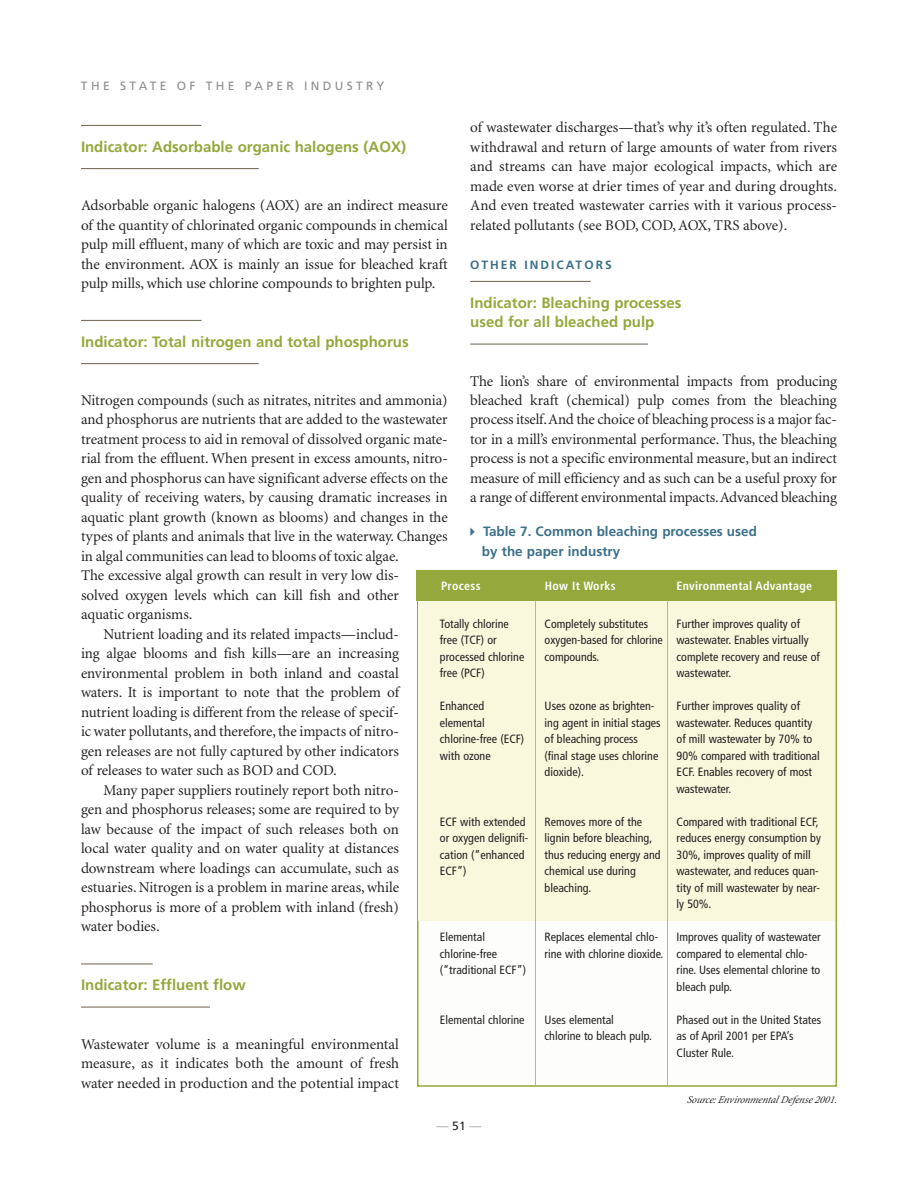
<style>
.page{position:relative;width:918px;height:1188px;background:#fff}
.page>*{position:absolute;margin:0;border:0;box-sizing:border-box;transform-origin:0 0}
.t1{font:15px/19.5px "Minion MM.345.584.11";letter-spacing:-.005em;color:#231f20;text-align:justify}
.t2{font:700 15px/19.5px "Frutiger";color:#94a83c}
.t3{font:700 13.5px/19.5px "Frutiger";color:#3c708b}
.t4{font:condensed 12px/16.5px "Frutiger";color:#231f20}
.t5{font:700 condensed 12px "Frutiger";letter-spacing:.02em;color:#fff}
.t6{font:12px "Frutiger";letter-spacing:.28em;color:#8a8c8f}
.t7{font:700 12px "Frutiger";letter-spacing:.165em;color:#3c708b}
.t8{font:12px "Frutiger";color:#a8a9ad}
.t9{font:italic 10.5px "Minion MM It.345.584.11";color:#231f20}
.s1{color:#231f20}
</style>
<div class="page">
<hr style="left:81px;top:125px;width:121px;height:1px;background:#7c7261">
<hr style="left:81px;top:168px;width:178px;height:1px;background:#7c7261">
<hr style="left:81px;top:320px;width:121px;height:1px;background:#7c7261">
<hr style="left:81px;top:363px;width:178px;height:1px;background:#7c7261">
<hr style="left:81px;top:963px;width:72px;height:2px;background:#7c7261">
<hr style="left:81px;top:1007px;width:129px;height:1px;background:#7c7261">
<hr style="left:470px;top:281px;width:121px;height:1px;background:#7c7261">
<hr style="left:470px;top:344px;width:178px;height:1px;background:#7c7261">
<div style="left:418px;top:571px;width:418px;height:515px;background:#fdfefb"></div>
<div style="left:418px;top:570px;width:417px;height:350px;background:#f9f7dc"></div>
<div style="left:417px;top:570px;width:420px;height:31px;background:#94a83c"></div>
<hr style="left:535px;top:601px;width:1px;height:484px;background:#b2b3b7">
<hr style="left:667px;top:601px;width:1px;height:484px;background:#b2b3b7">
<p class="t6" style="left:81px;top:81px;width:305px">THE STATE OF THE PAPER INDUSTRY</p>
<p class="t2" style="left:81px;top:138px;width:327px">Indicator: Adsorbable organic halogens (AOX)</p>
<p class="t1" style="left:81px;top:197px;width:368px">Adsorbable organic halogens (AOX) are an indirect measure of the quantity of chlorinated organic compounds in chemical pulp mill effluent, many of which are toxic and may persist in the environment. AOX is mainly an issue for bleached kraft pulp mills, which use chlorine compounds to brighten pulp.</p>
<p class="t2" style="left:81px;top:333px;width:329px">Indicator: Total nitrogen and total phosphorus</p>
<p class="t1" style="left:470px;top:119px;width:368px">of wastewater discharges—that’s why it’s often regulated. The withdrawal and return of large amounts of water from rivers and streams can have major ecological impacts, which are made even worse at drier times of year and during droughts.<br>And even treated wastewater carries with it various process&shy;related pollutants (see BOD, COD, AOX, TRS above).</p>
<p class="t7" style="left:470px;top:260px;width:143px">OTHER INDICATORS</p>
<p class="t2" style="left:470px;top:294px;width:213px">Indicator: Bleaching processes used for all bleached pulp</p>
<p class="t1" style="left:470px;top:372px;width:368px">The lion’s share of environmental impacts from producing bleached kraft (chemical) pulp comes from the bleaching process itself.And the choice of bleaching process is a major fac&shy;tor in a mill’s environmental performance. Thus, the bleaching process is not a specific environmental measure, but an indirect measure of mill efficiency and as such can be a useful proxy for a range of different environmental impacts.Advanced bleaching</p>
<p class="t1" style="left:81px;top:392px;width:368px">Nitrogen compounds (such as nitrates, nitrites and ammonia)</p>
<p class="t1" style="left:81px;top:411px;width:368px">and phosphorus are nutrients that are added to the wastewater</p>
<p class="t1" style="left:81px;top:431px;width:368px">treatment process to aid in removal of dissolved organic mate-</p>
<p class="t1" style="left:81px;top:450px;width:368px">rial from the effluent. When present in excess amounts, nitro-</p>
<p class="t1" style="left:81px;top:470px;width:368px">gen and phosphorus can have significant adverse effects on the</p>
<p class="t1" style="left:81px;top:489px;width:368px">quality of receiving waters, by causing dramatic increases in</p>
<p class="t1" style="left:81px;top:509px;width:368px">aquatic plant growth (known as blooms) and changes in the</p>
<p class="t1" style="left:81px;top:528px;width:368px">types of plants and animals that live in the waterway. Changes</p>
<p class="t1" style="left:81px;top:548px;width:319px">in algal communities can lead to blooms of toxic algae.</p>
<p class="t1" style="left:81px;top:567px;width:320px">The excessive algal growth can result in very low dis-</p>
<p class="t1" style="left:81px;top:587px;width:319px">solved oxygen levels which can kill fish and other</p>
<p class="t1" style="left:81px;top:606px;width:113px">aquatic organisms.</p>
<p class="t1" style="left:103px;top:626px;width:297px">Nutrient loading and its related impacts—includ-</p>
<p class="t1" style="left:81px;top:645px;width:320px">ing algae blooms and fish kills—are an increasing</p>
<p class="t1" style="left:81px;top:665px;width:319px">environmental problem in both inland and coastal</p>
<p class="t1" style="left:81px;top:684px;width:320px">waters. It is important to note that the problem of</p>
<p class="t1" style="left:81px;top:704px;width:319px">nutrient loading is different from the release of specif-</p>
<p class="t1" style="left:81px;top:723px;width:319px">ic water pollutants, and therefore, the impacts of nitro-</p>
<p class="t1" style="left:81px;top:743px;width:319px">gen releases are not fully captured by other indicators</p>
<p class="t1" style="left:81px;top:762px;width:257px">of releases to water such as BOD and COD.</p>
<p class="t1" style="left:103px;top:782px;width:297px">Many paper suppliers routinely report both nitro-</p>
<p class="t1" style="left:81px;top:801px;width:320px">gen and phosphorus releases; some are required to by</p>
<p class="t1" style="left:81px;top:821px;width:319px">law because of the impact of such releases both on</p>
<p class="t1" style="left:81px;top:840px;width:319px">local water quality and on water quality at distances</p>
<p class="t1" style="left:81px;top:860px;width:320px">downstream where loadings can accumulate, such as</p>
<p class="t1" style="left:81px;top:879px;width:320px">estuaries. Nitrogen is a problem in marine areas, while</p>
<p class="t1" style="left:81px;top:899px;width:320px">phosphorus is more of a problem with inland (fresh)</p>
<p class="t1" style="left:81px;top:918px;width:80px">water bodies.</p>
<p class="t3" style="left:482px;top:523px;width:277px;text-indent:-17px">✔ Table 7. Common bleaching processes used by the paper industry</p>
<p class="t5" style="left:441px;top:581px;width:41px">Process</p>
<p class="t5" style="left:545px;top:581px;width:72px">How It Works</p>
<p class="t5" style="left:676px;top:581px;width:137px">Environmental Advantage</p>
<p class="t4" style="left:677px;top:616px;width:145px">Further improves quality of wastewater. Enables virtually complete recovery and reuse of wastewater.</p>
<p class="t4" style="left:677px;top:699px;width:145px">Further improves quality of wastewater. Reduces quantity of mill wastewater by 70% to<br>90% compared with traditional<br>ECF. Enables recovery of most wastewater.</p>
<p class="t4" style="left:677px;top:814px;width:146px">Compared with traditional ECF, reduces energy consumption by<br>30%, improves quality of mill wastewater, and reduces quan&shy;tity of mill wastewater by near&shy;ly 50%.</p>
<p class="t4" style="left:677px;top:930px;width:145px">Improves quality of wastewater compared to elemental chlo&shy;rine. Uses elemental chlorine to bleach pulp.</p>
<p class="t4" style="left:677px;top:1012px;width:146px">Phased out in the United States as of April 2001 per EPA’s<br>Cluster Rule.</p>
<p class="t4" style="left:440px;top:616px;width:86px">Totally chlorine free (TCF) or processed chlorine free (PCF)</p>
<p class="t4" style="left:440px;top:699px;width:86px">Enhanced elemental chlorine-free (ECF) with ozone</p>
<p class="t4" style="left:545px;top:616px;width:120px">Completely substitutes oxygen-based for chlorine compounds.</p>
<p class="t4" style="left:545px;top:699px;width:117px">Uses ozone as brighten&shy;ing agent in initial stages of bleaching process (final stage uses chlorine dioxide).</p>
<p class="t4" style="left:545px;top:814px;width:118px">Removes more of the lignin before bleaching, thus reducing energy and chemical use during bleaching.</p>
<p class="t4" style="left:545px;top:930px;width:120px">Replaces elemental chlo&shy;rine with chlorine dioxide.</p>
<p class="t4" style="left:440px;top:814px;width:90px">ECF with extended or oxygen delignifi&shy;cation (“enhanced<br>ECF”)</p>
<p class="t4" style="left:440px;top:930px;width:88px">Elemental chlorine-free (“traditional ECF”)</p>
<p class="t4" style="left:440px;top:1012px;width:86px">Elemental chlorine</p>
<p class="t2" style="left:81px;top:976px;width:166px">Indicator: Effluent flow</p>
<p class="t4" style="left:545px;top:1012px;width:109px">Uses elemental chlorine to bleach pulp.</p>
<p class="t1" style="left:81px;top:1035px;width:320px">Wastewater volume is a meaningful environmental measure, as it indicates both the amount of fresh water needed in production and the potential impact</p>
<p class="t8" style="left:437px;top:1120px;width:46px">— <span class="s1">51</span> —</p>
<p class="t9" style="left:687px;top:1096px;width:154px">Source: Environmental Defense 2001.</p>
</div>
